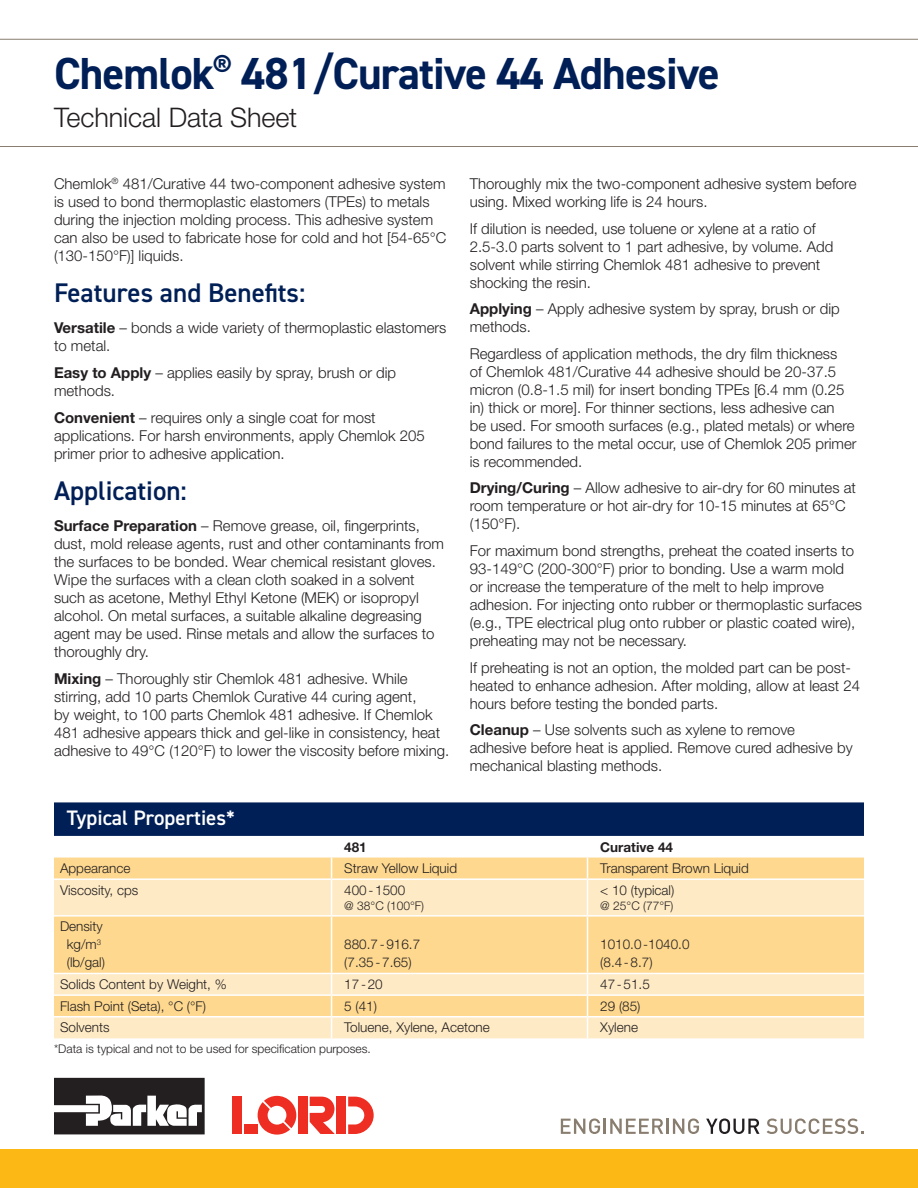
<style>
.page{position:relative;width:918px;height:1188px;background:#fff}
.page>*{position:absolute;margin:0;border:0;box-sizing:border-box;transform-origin:0 0}
.Headline{font:700 45px "DIN2014";letter-spacing:-.02em;color:#001f56}
.Section_Heading{font:600 27px "DIN2014";color:#001f56}
.Document_Type_Subhea{font:300 27px "Helvetica Neue LT Std";letter-spacing:-.005em;color:#231f20}
.Typical_Properties_h{font:600 21px "DIN2014";color:#fff}
.Body_copy{font:300 15px/18px "Helvetica Neue LT Std";color:#231f20}
.Typical_Properties{font:300 13.5px "Helvetica Neue LT Std";color:#231f20}
.Typical_Properites{font:300 13.5px "Helvetica Neue LT Std";color:#231f20}
.Typical_Properties-2{font:700 13.5px "Helvetica Neue LT Std";color:#231f20}
.Asterisk_Note{font:300 12px "Helvetica Neue LT Std";color:#231f20}
.Typical_Properties-3{font:300 12px "Helvetica Neue LT Std";color:#231f20}
.s1{font-weight:700}
</style>
<div class="page">
<div style="left:0;top:1149px;width:918px;height:39px;background:#fcb814"></div>
<svg style="left:561px;top:1118px;width:102px;height:16px"></svg>
<hr style="left:666px;top:1119px;width:3px;height:15px;background:#887d6e">
<svg style="left:673px;top:1118px;width:26px;height:16px"></svg>
<svg style="left:706px;top:1118px;width:54px;height:16px"></svg>
<svg style="left:767px;top:1118px;width:97px;height:16px"></svg>
<svg style="left:258px;top:1096px;width:38px;height:39px"></svg>
<div style="left:232px;top:1097px;width:10px;height:37px;background:#ee2e22"></div>
<div style="left:298px;top:1097px;width:10px;height:37px;background:#ee2e22"></div>
<div style="left:336px;top:1097px;width:10px;height:37px;background:#ee2e22"></div>
<svg style="left:310px;top:1097px;width:25px;height:37px"></svg>
<div style="left:244px;top:1125px;width:14px;height:9px;background:#ee2e22"></div>
<svg style="left:348px;top:1097px;width:26px;height:37px"></svg>
<svg style="left:54px;top:1078px;width:151px;height:56px"></svg>
<svg style="left:0;top:39px;width:918px;height:108px"></svg>
<div style="left:54px;top:802px;width:810px;height:34px;background:#001f56"></div>
<div style="left:54px;top:858px;width:810px;height:20px;background:#fed88f"></div>
<svg style="left:54px;top:880px;width:810px;height:158px;background:#fee1a9"></svg>
<svg style="left:331px;top:858px;width:1px;height:20px"></svg>
<hr style="left:331px;top:880px;width:1px;height:35px;background:#fff">
<hr style="left:331px;top:917px;width:1px;height:56px;background:#fff">
<hr style="left:54px;top:973px;width:278px;height:1px;background:#fff">
<hr style="left:332px;top:973px;width:256px;height:1px;background:#fff">
<hr style="left:54px;top:994px;width:278px;height:2px;background:#fff">
<hr style="left:332px;top:994px;width:256px;height:2px;background:#fff">
<hr style="left:54px;top:1016px;width:278px;height:2px;background:#fff">
<hr style="left:332px;top:1016px;width:256px;height:2px;background:#fff">
<svg style="left:331px;top:974px;width:1px;height:64px"></svg>
<hr style="left:54px;top:915px;width:278px;height:2px;background:#fff">
<hr style="left:332px;top:915px;width:256px;height:2px;background:#fff">
<svg style="left:587px;top:858px;width:1px;height:20px"></svg>
<hr style="left:587px;top:880px;width:1px;height:35px;background:#fff">
<hr style="left:588px;top:973px;width:276px;height:1px;background:#fff">
<hr style="left:588px;top:994px;width:276px;height:2px;background:#fff">
<hr style="left:588px;top:1016px;width:276px;height:2px;background:#fff">
<hr style="left:588px;top:915px;width:276px;height:2px;background:#fff">
<hr style="left:587px;top:917px;width:1px;height:56px;background:#fff">
<svg style="left:587px;top:974px;width:1px;height:64px"></svg>
<p class="Headline" style="left:54px;top:44px;width:667px">Chemlok<sup>®</sup> 481/Curative 44 Adhesive</p>
<p class="Document_Type_Subhea" style="left:54px;top:101px;width:245px">Technical Data Sheet</p>
<p class="Body_copy" style="left:54px;top:174px;width:394px">Chemlok<sup>®</sup> 481/Curative 44 two-component adhesive system is used to bond thermoplastic elastomers (TPEs) to metals during the injection molding process. This adhesive system can also be used to fabricate hose for cold and hot [54-65°C (130-150°F)] liquids.</p>
<p class="Section_Heading" style="left:54px;top:275px;width:253px">Features and Benefits:</p>
<p class="Body_copy" style="left:54px;top:319px;width:394px"><span class="s1">Versatile</span> – bonds a wide variety of thermoplastic elastomers to metal.</p>
<p class="Body_copy" style="left:54px;top:363px;width:344px"><span class="s1">Easy to Apply</span> – applies easily by spray, brush or dip methods.</p>
<p class="Body_copy" style="left:54px;top:408px;width:372px"><span class="s1">Convenient</span> – requires only a single coat for most applications. For harsh environments, apply Chemlok 205 primer prior to adhesive application.</p>
<p class="Section_Heading" style="left:54px;top:473px;width:134px">Application:</p>
<p class="Body_copy" style="left:54px;top:517px;width:392px"><span class="s1">Surface Preparation</span> – Remove grease, oil, fingerprints, dust, mold release agents, rust and other contaminants from the surfaces to be bonded. Wear chemical resistant gloves.<br>Wipe the surfaces with a clean cloth soaked in a solvent such as acetone, Methyl Ethyl Ketone (MEK) or isopropyl alcohol. On metal surfaces, a suitable alkaline degreasing agent may be used. Rinse metals and allow the surfaces to thoroughly dry.</p>
<p class="Body_copy" style="left:54px;top:669px;width:397px"><span class="s1">Mixing</span> – Thoroughly stir Chemlok 481 adhesive. While stirring, add 10 parts Chemlok Curative 44 curing agent,<br>by weight, to 100 parts Chemlok 481 adhesive. If Chemlok 481 adhesive appears thick and gel-like in consistency, heat adhesive to 49°C (120°F) to lower the viscosity before mixing.</p>
<p class="Typical_Properties_h" style="left:67px;top:804px;width:170px">Typical Properties*</p>
<p class="Body_copy" style="left:470px;top:174px;width:388px">Thoroughly mix the two-component adhesive system before using. Mixed working life is 24 hours.</p>
<p class="Body_copy" style="left:470px;top:219px;width:365px">If dilution is needed, use toluene or xylene at a ratio of 2.5-3.0 parts solvent to 1 part adhesive, by volume. Add solvent while stirring Chemlok 481 adhesive to prevent shocking the resin.</p>
<p class="Body_copy" style="left:470px;top:300px;width:372px"><span class="s1">Applying</span> – Apply adhesive system by spray, brush or dip methods.</p>
<p class="Body_copy" style="left:470px;top:344px;width:388px">Regardless of application methods, the dry film thickness<br>of Chemlok 481/Curative 44 adhesive should be 20-37.5 micron (0.8-1.5 mil) for insert bonding TPEs [6.4 mm (0.25 in) thick or more]. For thinner sections, less adhesive can<br>be used. For smooth surfaces (e.g., plated metals) or where bond failures to the metal occur, use of Chemlok 205 primer is recommended.</p>
<p class="Body_copy" style="left:470px;top:479px;width:388px"><span class="s1">Drying/Curing</span> – Allow adhesive to air-dry for 60 minutes at room temperature or hot air-dry for 10-15 minutes at 65°C (150°F).</p>
<p class="Body_copy" style="left:470px;top:541px;width:394px">For maximum bond strengths, preheat the coated inserts to 93-149°C (200-300°F) prior to bonding. Use a warm mold<br>or increase the temperature of the melt to help improve adhesion. For injecting onto rubber or thermoplastic surfaces (e.g., TPE electrical plug onto rubber or plastic coated wire), preheating may not be necessary.</p>
<p class="Body_copy" style="left:470px;top:658px;width:392px">If preheating is not an option, the molded part can be post&shy;heated to enhance adhesion. After molding, allow at least 24 hours before testing the bonded parts.</p>
<p class="Body_copy" style="left:470px;top:721px;width:384px"><span class="s1">Cleanup</span> – Use solvents such as xylene to remove adhesive before heat is applied. Remove cured adhesive by mechanical blasting methods.</p>
<p class="Typical_Properties-2" style="left:344px;top:838px;width:24px">481</p>
<p class="Typical_Properties-2" style="left:600px;top:838px;width:74px">Curative 44</p>
<p class="Typical_Properites" style="left:60px;top:860px;width:72px">Appearance</p>
<p class="Typical_Properties" style="left:344px;top:860px;width:114px">Straw Yellow Liquid</p>
<p class="Typical_Properties" style="left:600px;top:860px;width:150px">Transparent Brown Liquid</p>
<p class="Typical_Properites" style="left:60px;top:882px;width:80px">Viscosity, cps</p>
<p class="Typical_Properties" style="left:344px;top:882px;width:62px">400-1500</p>
<p class="Typical_Properties-3" style="left:344px;top:898px;width:81px">@ 38°C (100°F)</p>
<p class="Typical_Properties" style="left:600px;top:882px;width:76px">&lt; 10 (typical)</p>
<p class="Typical_Properties-3" style="left:600px;top:898px;width:75px">@ 25°C (77°F)</p>
<p class="Typical_Properites" style="left:60px;top:918px;width:44px">Density</p>
<p class="Typical_Properties" style="left:67px;top:936px;width:36px">kg/m<sup>3</sup></p>
<p class="Typical_Properties" style="left:67px;top:954px;width:40px">(lb/gal)</p>
<p class="Typical_Properties" style="left:344px;top:936px;width:77px">880.7-916.7</p>
<p class="Typical_Properties" style="left:344px;top:954px;width:69px">(7.35-7.65)</p>
<p class="Typical_Properties" style="left:600px;top:936px;width:91px">1010.0-1040.0</p>
<p class="Typical_Properties" style="left:600px;top:954px;width:54px">(8.4-8.7)</p>
<p class="Typical_Properites" style="left:60px;top:976px;width:168px">Solids Content by Weight, %</p>
<p class="Typical_Properties" style="left:344px;top:976px;width:40px">17-20</p>
<p class="Typical_Properties" style="left:600px;top:976px;width:51px">47-51.5</p>
<p class="Typical_Properites" style="left:60px;top:998px;width:148px">Flash Point (Seta), °C (°F)</p>
<p class="Typical_Properties" style="left:344px;top:998px;width:34px">5 (41)</p>
<p class="Typical_Properties" style="left:600px;top:998px;width:42px">29 (85)</p>
<p class="Typical_Properites" style="left:60px;top:1019px;width:51px">Solvents</p>
<p class="Typical_Properties" style="left:344px;top:1019px;width:147px">Toluene, Xylene, Acetone</p>
<p class="Typical_Properties" style="left:600px;top:1019px;width:39px">Xylene</p>
<p class="Asterisk_Note" style="left:54px;top:1041px;width:318px">*Data is typical and not to be used for specification purposes.</p>
</div>
